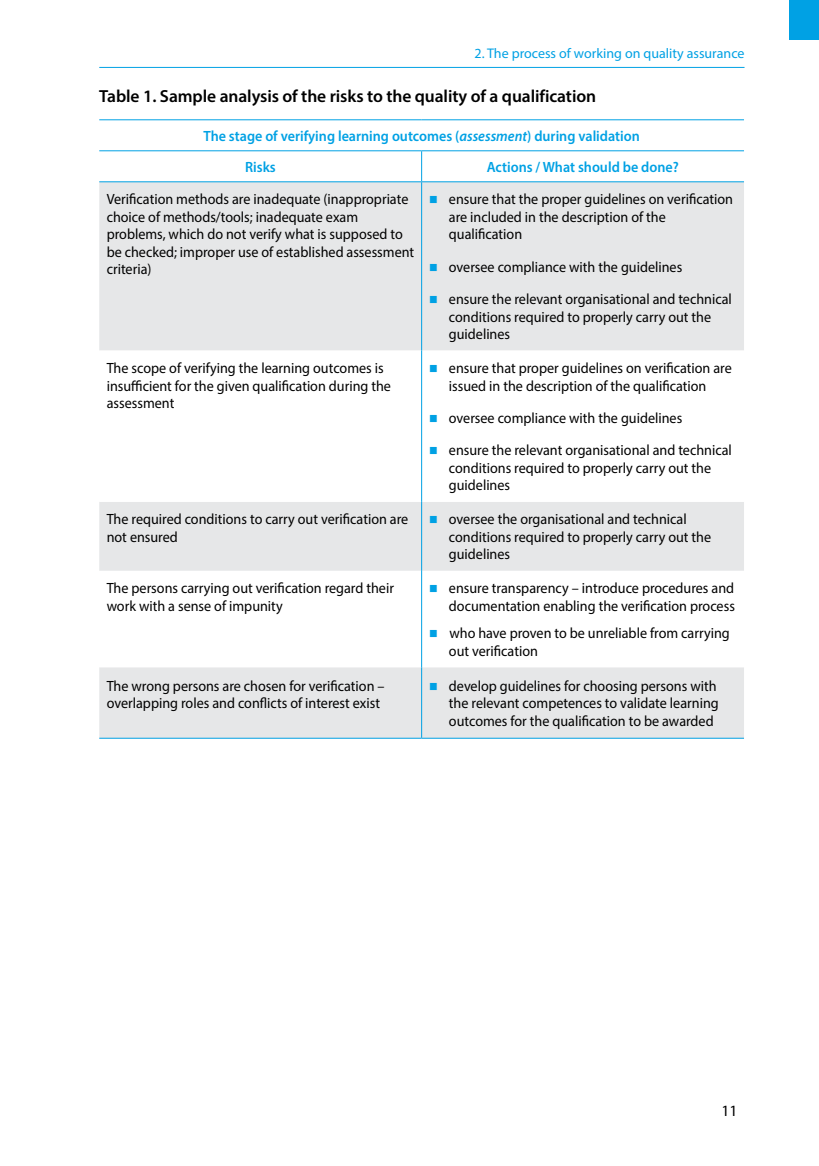
<style>
.page{position:relative;width:819px;height:1166px;background:#fff}
.page>*{position:absolute;margin:0;border:0;box-sizing:border-box;transform-origin:0 0}
.t1{font:600 17.5px "Myriad Pro";letter-spacing:-.005em;color:#000}
.t2{font:15.75px "Myriad Pro";color:#000}
.t3{font:14.88px/17.5px "Myriad Pro";color:#000;scale:.95 1}
.t4{font:600 14.88px/31px "Myriad Pro";color:#00a1e4;scale:.95 1}
.t5{font:14px "Myriad Pro";color:#00a1e4}
.s1{font-style:italic}
.s2{color:#00a1e4}
</style>
<div class="page">
<hr style="left:99px;top:67px;width:645px;height:1px;background:#00a1e4">
<div style="left:99px;top:182px;width:645px;height:556px;background:#e6e7e8"></div>
<svg style="left:99px;top:351px;width:645px;height:316px"></svg>
<hr style="left:99px;top:119px;width:322px;height:1px;background:#00a1e4">
<hr style="left:421px;top:119px;width:323px;height:1px;background:#00a1e4">
<hr style="left:99px;top:150px;width:322px;height:1px;background:#00a1e4">
<hr style="left:421px;top:150px;width:323px;height:1px;background:#00a1e4">
<hr style="left:421px;top:151px;width:1px;height:30px;background:#00a1e4">
<hr style="left:99px;top:181px;width:322px;height:1px;background:#00a1e4">
<hr style="left:421px;top:181px;width:323px;height:1px;background:#00a1e4">
<hr style="left:421px;top:182px;width:1px;height:169px;background:#00a1e4">
<hr style="left:421px;top:351px;width:1px;height:151px;background:#00a1e4">
<hr style="left:421px;top:502px;width:1px;height:69px;background:#00a1e4">
<hr style="left:421px;top:571px;width:1px;height:96px;background:#00a1e4">
<hr style="left:421px;top:667px;width:1px;height:71px;background:#00a1e4">
<hr style="left:99px;top:738px;width:322px;height:1px;background:#00a1e4">
<hr style="left:421px;top:738px;width:323px;height:1px;background:#00a1e4">
<div style="left:789px;top:0;width:30px;height:40px;background:#00a1e4"></div>
<p class="t5" style="left:474px;top:44px;width:271px">2. The process of working on quality assurance</p>
<p class="t1" style="left:99px;top:85px;width:498px">Table 1. Sample analysis of the risks to the quality of a qualification</p>
<p class="t4" style="left:245px;top:120px;width:417px;text-indent:-42px">The stage of verifying learning outcomes (<span class="s1">assessment</span>) during validation<br>Risks</p>
<p class="t4" style="left:486px;top:151px;width:204px">Actions / What should be done?</p>
<p class="t3" style="left:107px;top:190px;width:325px">Verification methods are inadequate (inappropriate choice of methods/tools; inadequate exam problems, which do not verify what is supposed to be checked; improper use of established assessment criteria)</p>
<p class="t3" style="left:449px;top:190px;width:300px;text-indent:-20px"><span class="s2">■</span> ensure that the proper guidelines on verification are included in the description of the qualification</p>
<p class="t3" style="left:429px;top:258px;width:268px"><span class="s2">■</span> oversee compliance with the guidelines</p>
<p class="t3" style="left:449px;top:290px;width:299px;text-indent:-20px"><span class="s2">■</span> ensure the relevant organisational and technical conditions required to properly carry out the guidelines</p>
<p class="t3" style="left:107px;top:359px;width:301px">The scope of verifying the learning outcomes is insufficient for the given qualification during the assessment</p>
<p class="t3" style="left:429px;top:359px;width:320px;text-align:center"><span class="s2">■</span> ensure that proper guidelines on verification are issued in the description of the qualification</p>
<p class="t3" style="left:429px;top:409px;width:268px"><span class="s2">■</span> oversee compliance with the guidelines</p>
<p class="t3" style="left:449px;top:441px;width:299px;text-indent:-20px"><span class="s2">■</span> ensure the relevant organisational and technical conditions required to properly carry out the guidelines</p>
<p class="t3" style="left:107px;top:510px;width:319px">The required conditions to carry out verification are not ensured</p>
<p class="t3" style="left:449px;top:510px;width:277px;text-indent:-20px"><span class="s2">■</span> oversee the organisational and technical conditions required to properly carry out the guidelines</p>
<p class="t3" style="left:107px;top:579px;width:304px">The persons carrying out verification regard their work with a sense of impunity</p>
<p class="t3" style="left:429px;top:579px;width:323px;text-align:right"><span class="s2">■</span> ensure transparency – introduce procedures and documentation enabling the verification process</p>
<p class="t3" style="left:449px;top:624px;width:297px;text-indent:-20px"><span class="s2">■</span> who have proven to be unreliable from carrying out verification</p>
<p class="t3" style="left:107px;top:677px;width:294px">The wrong persons are chosen for verification – overlapping roles and conflicts of interest exist</p>
<p class="t3" style="left:449px;top:677px;width:285px;text-indent:-20px"><span class="s2">■</span> develop guidelines for choosing persons with the relevant competences to validate learning outcomes for the qualification to be awarded</p>
<p class="t2" style="left:721px;top:1101px;width:18px">11</p>
</div>
